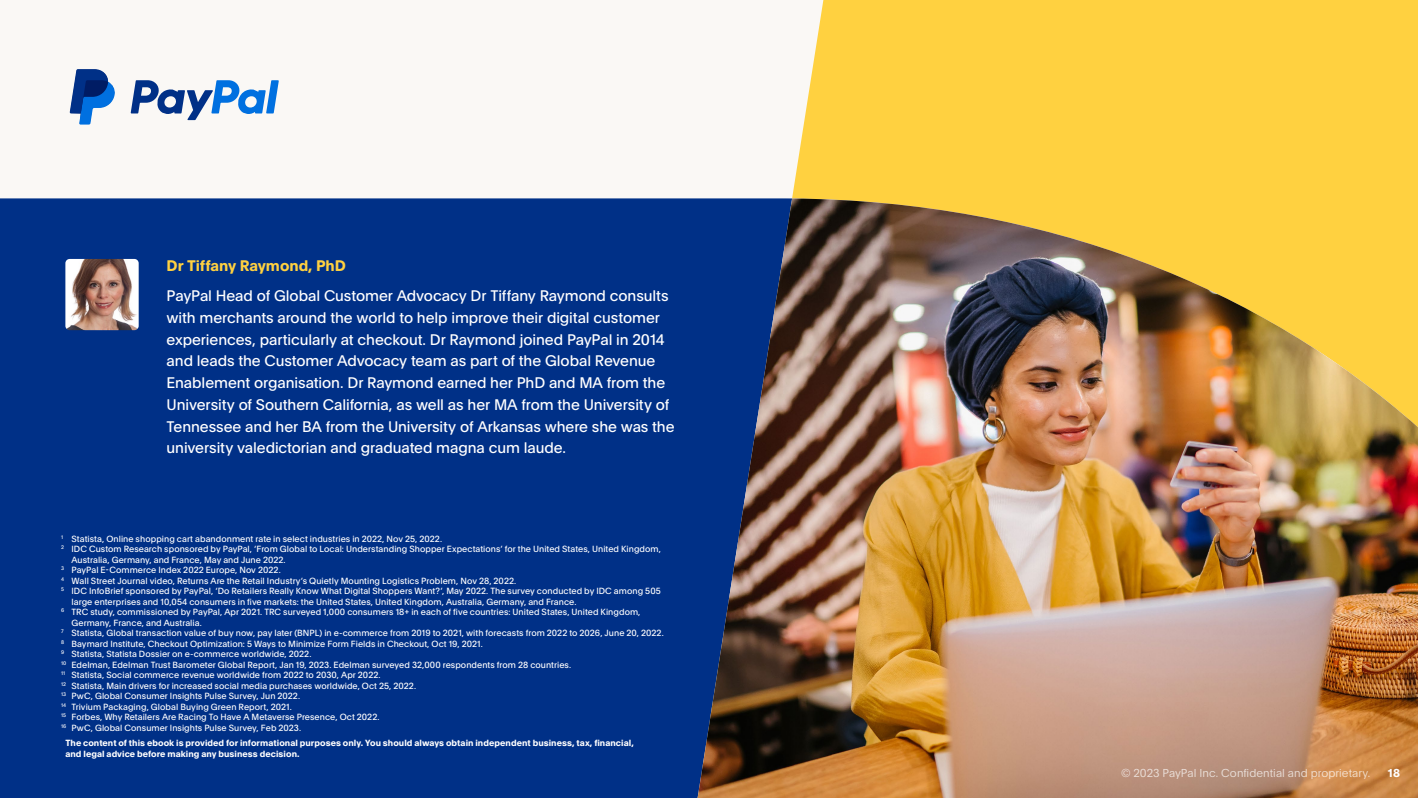
<style>
.page{position:relative;width:1418px;height:798px;background:#fff}
.page>*{position:absolute;margin:0;border:0;box-sizing:border-box;transform-origin:0 0}
.t1{font:15px/21.8px "Pay Pal Open";letter-spacing:-.005em;color:#fff}
.t2{font:700 15px "Pay Pal Open";letter-spacing:-.005em;color:#ffd140}
.t3{font:300 11.25px "Pay Pal Open";letter-spacing:.005em;color:#fff}
.t4{font:700 11.25px "Pay Pal Open";color:#fff}
.t5{font:8.75px/10.5px "Pay Pal Open";letter-spacing:.005em;color:#fff}
.t6{font:700 8.75px/10.5px "Pay Pal Open";letter-spacing:.01em;color:#fff}
.t7{font:5.12px/10.5px "Pay Pal Open";color:#fff}
</style>
<div class="page">
<div style="left:0;top:0;width:858px;height:222px;background:#faf8f5"></div>
<div style="left:0;top:198px;width:697px;height:599px;background:#003087"></div>
<div style="left:792px;top:0;width:626px;height:198px;background:#ffd140"></div>
<img style="left:697px;top:198px;width:721px;height:599px">
<svg style="left:131px;top:80px;width:148px;height:40px"></svg>
<svg style="left:70px;top:69px;width:45px;height:55px"></svg>
<img style="left:65px;top:259px;width:74px;height:71px">
<h1 class="t2" style="left:167px;top:254px;width:181px">Dr Tiffany Raymond, PhD</h1>
<p class="t1" style="left:167px;top:284px;width:509px">PayPal Head of Global Customer Advocacy Dr Tiffany Raymond consults with merchants around the world to help improve their digital customer experiences, particularly at checkout. Dr Raymond joined PayPal in 2014 and leads the Customer Advocacy team as part of the Global Revenue Enablement organisation. Dr Raymond earned her PhD and MA from the University of Southern California, as well as her MA from the University of Tennessee and her BA from the University of Arkansas where she was the university valedictorian and graduated magna cum laude.</p>
<p class="t7" style="left:61px;top:531px;width:4px">1<br>2</p>
<p class="t7" style="left:61px;top:563px;width:5px;text-align:justify">3<br>4<br>5</p>
<p class="t7" style="left:61px;top:605px;width:5px">6</p>
<p class="t7" style="left:61px;top:626px;width:7px">7<br>8<br>9<br>10<br>11<br>12<br>13<br>14<br>15<br>16</p>
<p class="t5" style="left:71px;top:532px;width:594px">Statista, Online shopping cart abandonment rate in select industries in 2022, Nov 25, 2022.<br>IDC Custom Research sponsored by PayPal, ‘From Global to Local: Understanding Shopper Expectations’ for the United States, United Kingdom, Australia, Germany, and France, May and June 2022.<br>PayPal E-Commerce Index 2022 Europe, Nov 2022.<br>Wall Street Journal video, Returns Are the Retail Industry’s Quietly Mounting Logistics Problem, Nov 28, 2022.<br>IDC InfoBrief sponsored by PayPal, ‘Do Retailers Really Know What Digital Shoppers Want?’, May 2022. The survey conducted by IDC among 505 large enterprises and 10,054 consumers in five markets: the United States, United Kingdom, Australia, Germany, and France.<br>TRC study, commissioned by PayPal, Apr 2021. TRC surveyed 1,000 consumers 18+ in each of five countries: United States, United Kingdom, Germany, France, and Australia.<br>Statista, Global transaction value of buy now, pay later (BNPL) in e-commerce from 2019 to 2021, with forecasts from 2022 to 2026, June 20, 2022.<br>Baymard Institute, Checkout Optimization: 5 Ways to Minimize Form Fields in Checkout, Oct 19, 2021.<br>Statista, Statista Dossier on e-commerce worldwide, 2022.<br>Edelman, Edelman Trust Barometer Global Report, Jan 19, 2023. Edelman surveyed 32,000 respondents from 28 countries.<br>Statista, Social commerce revenue worldwide from 2022 to 2030, Apr 2022.<br>Statista, Main drivers for increased social media purchases worldwide, Oct 25, 2022.<br>PwC, Global Consumer Insights Pulse Survey, Jun 2022.<br>Trivium Packaging, Global Buying Green Report, 2021.<br>Forbes, Why Retailers Are Racing To Have A Metaverse Presence, Oct 2022.<br>PwC, Global Consumer Insights Pulse Survey, Feb 2023.</p>
<p class="t6" style="left:65px;top:737px;width:570px">The content of this ebook is provided for informational purposes only. You should always obtain independent business, tax, financial, and legal advice before making any business decision.</p>
<p class="t3" style="left:1121px;top:765px;width:251px">© 2023 PayPal Inc. Confidential and proprietary.</p>
<p class="t4" style="left:1388px;top:765px;width:14px">18</p>
</div>
